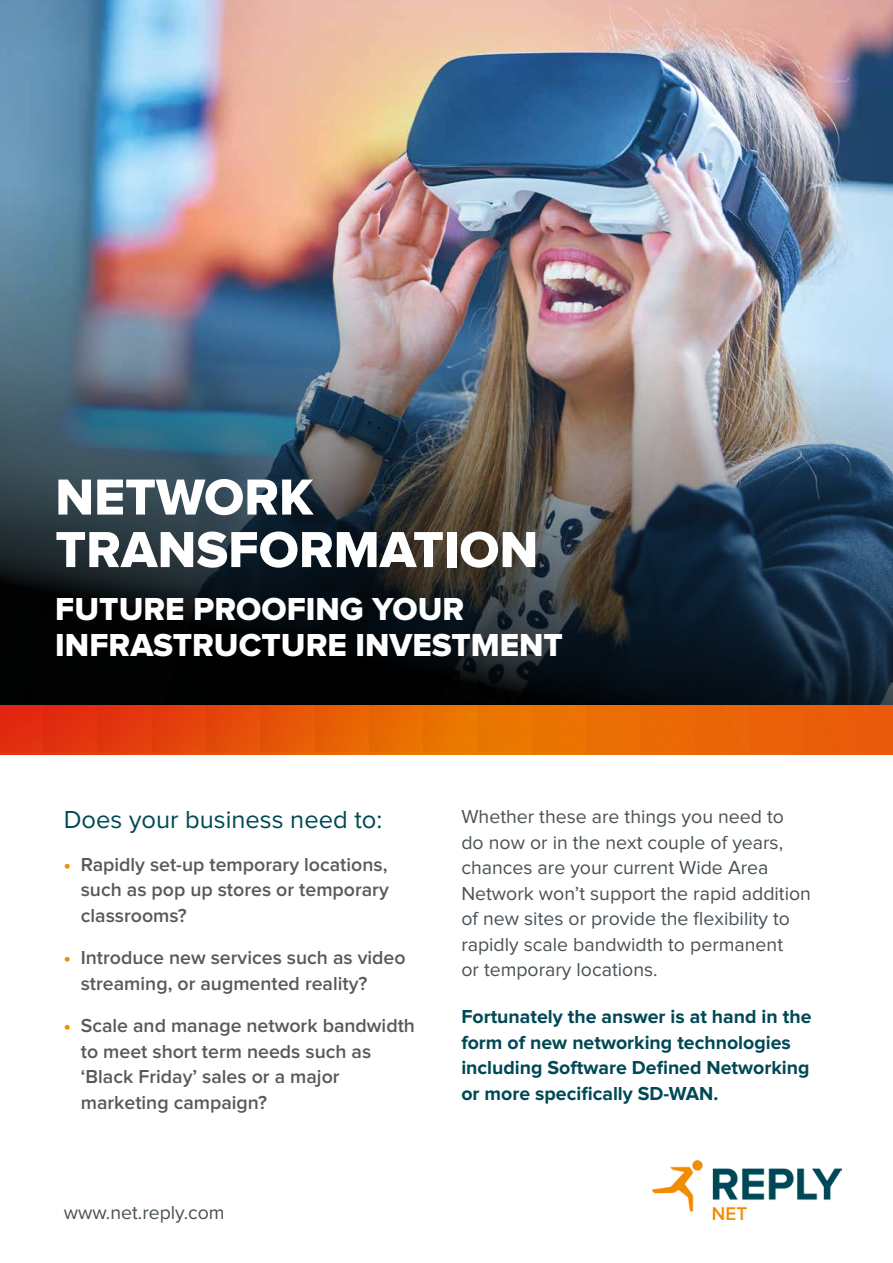
<style>
.page{position:relative;width:893px;height:1263px;background:#fff}
.page>*{position:absolute;margin:0;border:0;box-sizing:border-box;transform-origin:0 0}
.t1{font:52.5px/52.5px "Proxima Nova Extrabld";color:#fff}
.t2{font:33px/36px "Proxima Nova Extrabld";color:#fff}
.t3{font:25.5px "Proxima Nova";color:#004855}
.t4{font:600 19.5px/25.5px "Proxima Nova";color:#595959}
.t5{font:19.5px/25.5px "Proxima Nova";color:#485156}
.t6{font:700 19.5px/25.5px "Proxima Nova";color:#004855}
.s1{font-family:"Proxima Nova Extrabld";font-weight:400;color:#f28c00}
</style>
<div class="page">
<img style="left:0;top:0;width:893px;height:706px">
<svg style="left:0;top:706px;width:893px;height:48px;background:#e75a07"></svg>
<img style="left:653px;top:1160px;width:188px;height:59px">
<h1 class="t1" style="left:55px;top:473px;width:485px">NETWORK<br>TRANSFORMATION</h1>
<h2 class="t2" style="left:55px;top:592px;width:509px">FUTURE PROOFING YOUR<br>INFRASTRUCTURE INVESTMENT</h2>
<h3 class="t3" style="left:64px;top:808px;width:320px">Does your business need to:</h3>
<p class="t4" style="left:81px;top:852px;width:310px;text-align:justify;text-indent:-17px"><span class="s1">•</span> Rapidly set-up temporary locations, such as pop up stores or temporary classrooms?</p>
<p class="t4" style="left:81px;top:946px;width:326px;text-indent:-17px"><span class="s1">•</span> Introduce new services such as video streaming, or augmented reality?</p>
<p class="t4" style="left:81px;top:1014px;width:336px;text-indent:-17px"><span class="s1">•</span> Scale and manage network bandwidth to meet short term needs such as ‘Black Friday’ sales or a major marketing campaign?</p>
<p class="t5" style="left:64px;top:1201px;width:162px">www.net.reply.com</p>
<p class="t5" style="left:461px;top:805px;width:351px">Whether these are things you need to do now or in the next couple of years, chances are your current Wide Area Network won’t support the rapid addition of new sites or provide the flexibility to rapidly scale bandwidth to permanent<br>or temporary locations.</p>
<p class="t6" style="left:461px;top:1005px;width:352px">Fortunately the answer is at hand in the form of new networking technologies including Software Defined Networking or more specifically SD-WAN.</p>
</div>
